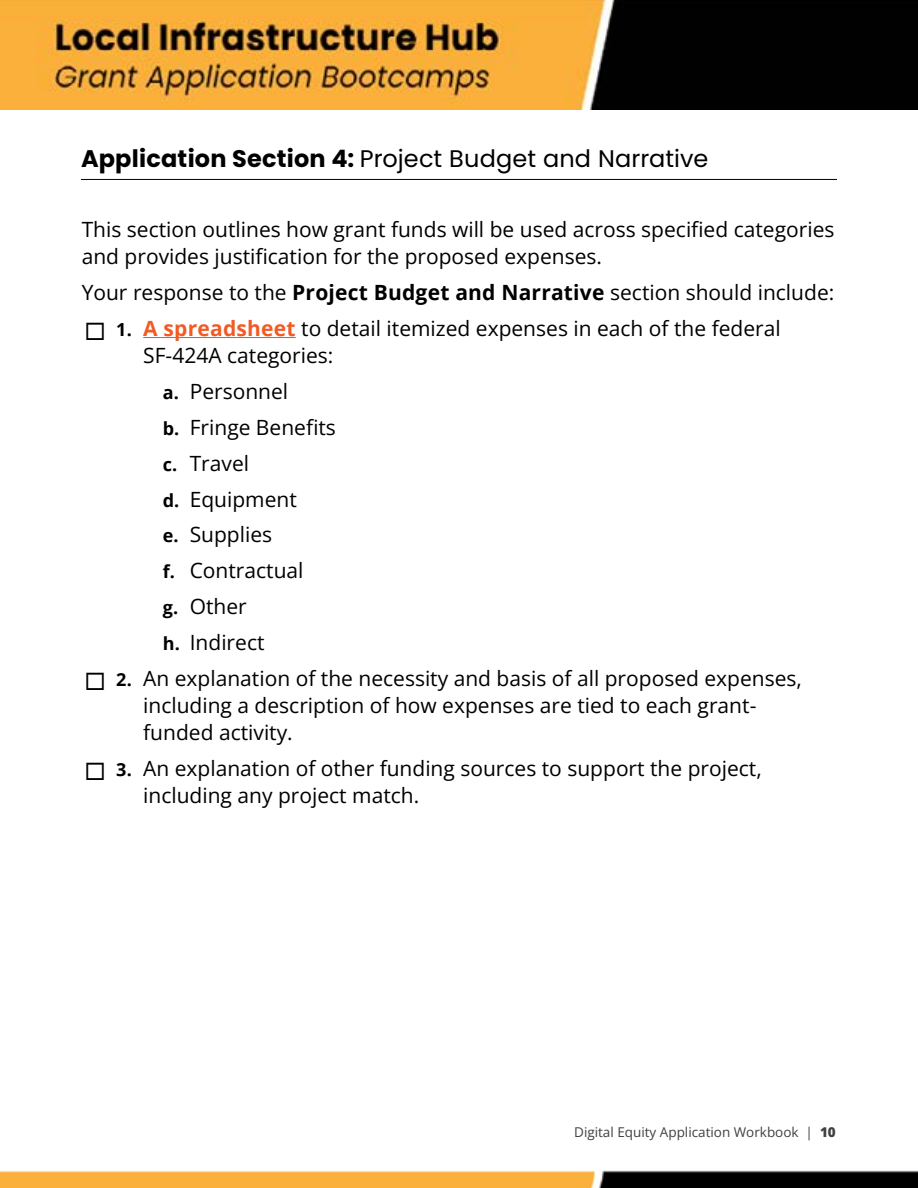
<style>
.page{position:relative;width:918px;height:1188px;background:#fff}
.page>*{position:absolute;margin:0;border:0;box-sizing:border-box;transform-origin:0 0}
.t1{font:24px "Poppins";letter-spacing:.005em;color:#000}
.t2{font:21px/35.8px "Open Sans";color:#000}
.t3{font:13.5px "Open Sans";color:#414042}
.s1{font-weight:700}
.s2{font-weight:700;font-size:18px}
.s3{font-weight:700;color:#f15a24}
</style>
<div class="page">
<img style="left:0;top:1170px;width:918px;height:18px">
<img style="left:0;top:0;width:918px;height:110px">
<hr style="left:143px;top:337px;width:153px;height:1px;background:#f15a24">
<hr style="left:81px;top:179px;width:756px;height:1px;background:#000">
<p class="t1" style="left:81px;top:145px;width:629px"><span class="s1">Application Section 4:</span> Project Budget and Narrative</p>
<p class="t2" style="left:82px;top:215px;width:754px;line-height:27px">This section outlines how grant funds will be used across specified categories and provides justification for the proposed expenses.</p>
<p class="t2" style="left:82px;top:274px;width:754px">Your response to the <span class="s1">Project Budget and Narrative</span> section should include:</p>
<p class="t2" style="left:143px;top:314px;width:639px;line-height:27px;text-indent:-27px"><span class="s2">1.</span> <span class="s3">A spreadsheet</span> to detail itemized expenses in each of the federal<br>SF-424A categories:</p>
<p class="t2" style="left:163px;top:373px;width:175px"><span class="s2">a.</span> Personnel<br><span class="s2">b.</span> Fringe Benefits <span class="s2">c.</span> Travel<br><span class="s2">d.</span> Equipment<br><span class="s2">e.</span> Supplies<br><span class="s2">f.</span> Contractual<br><span class="s2">g.</span> Other<br><span class="s2">h.</span> Indirect</p>
<p class="t2" style="left:143px;top:664px;width:660px;line-height:27px;text-indent:-27px"><span class="s2">2.</span> An explanation of the necessity and basis of all proposed expenses, including a description of how expenses are tied to each grant&shy;funded activity.</p>
<p class="t2" style="left:143px;top:754px;width:620px;line-height:27px;text-indent:-27px"><span class="s2">3.</span> An explanation of other funding sources to support the project, including any project match.</p>
<p class="t3" style="left:574px;top:1122px;width:263px">Digital Equity Application Workbook | 10</p>
</div>
